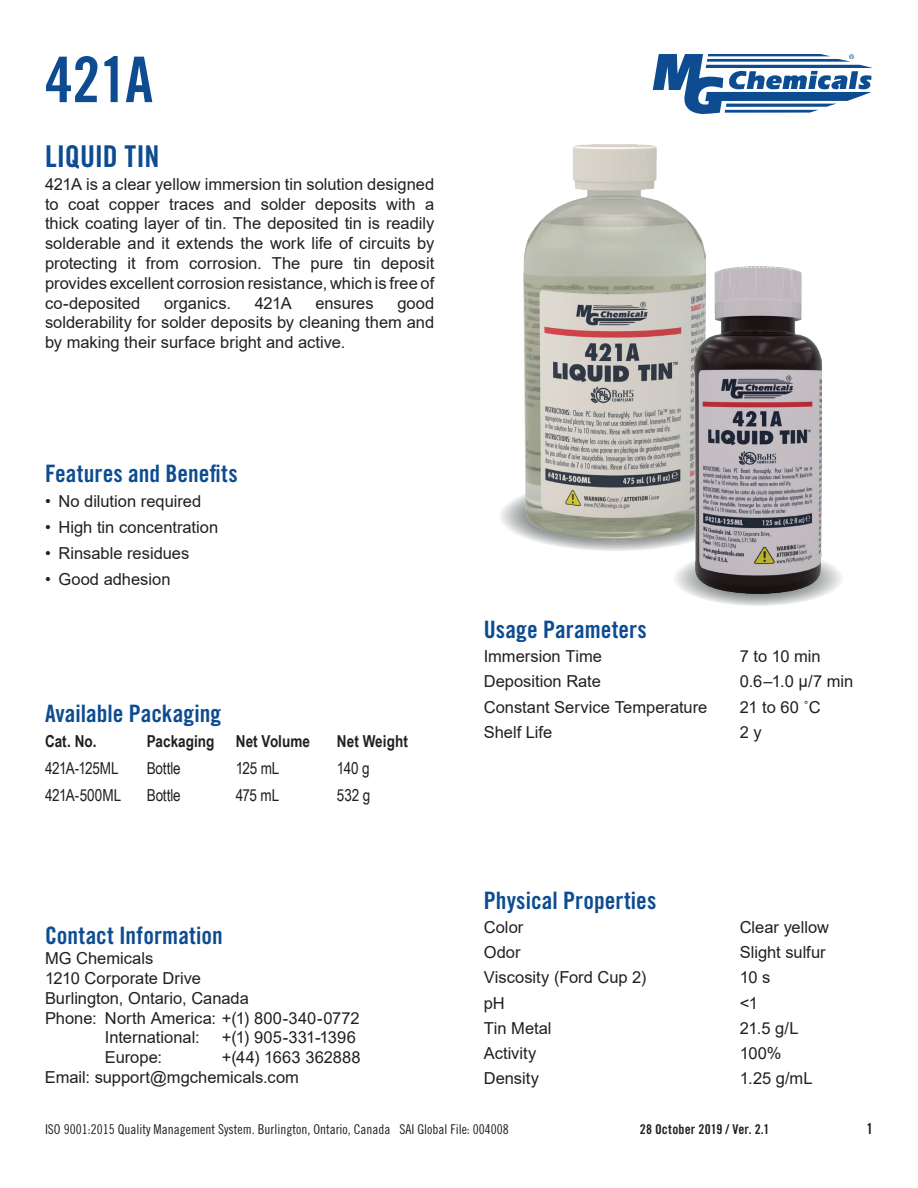
<style>
.page{position:relative;width:918px;height:1188px;background:#fff}
.page>*{position:absolute;margin:0;border:0;box-sizing:border-box;transform-origin:0 0}
.t1{font:63px "Trade Gothic Bold Cond Twenty";color:#0d4c91}
.t2{font:30px "Trade Gothic Bold Cond Twenty";letter-spacing:-.01em;color:#0d4c91}
.t3{font:24px "Trade Gothic Bold Cond Twenty";letter-spacing:.005em;color:#0d4c91}
.t4{font:16.5px/19.8px "Arial";color:#231f20;text-align:justify}
.t5{font:16.5px "Arial Narrow";letter-spacing:-.01em;color:#231f20}
.t6{font:700 16.5px "Arial Narrow";letter-spacing:.005em;color:#231f20}
.t7{font:16.5px "Arial Narrow";letter-spacing:-.03em;color:#231f20}
.t8{font:15px "Trade Gothic Bold Cond Twenty";color:#231f20}
.t9{font:13.5px "Trade Gothic Cond Eighteen";color:#231f20}
.t10{font:13.5px "Trade Gothic Bold Cond Twenty";letter-spacing:.015em;color:#231f20}
</style>
<div class="page">
<svg style="left:653px;top:54px;width:220px;height:60px"></svg>
<svg style="left:499px;top:481px;width:232px;height:70px;background:#ced0d0"></svg>
<svg style="left:673px;top:550px;width:171px;height:56px"></svg>
<img style="left:524px;top:144px;width:182px;height:397px">
<img style="left:695px;top:266px;width:127px;height:328px">
<h1 class="t1" style="left:45px;top:41px;width:110px">421A</h1>
<h2 class="t2" style="left:45px;top:138px;width:116px">LIQUID TIN</h2>
<p class="t4" style="left:45px;top:174px;width:391px">421A is a clear yellow immersion tin solution designed to coat copper traces and solder deposits with a thick coating layer of tin. The deposited tin is readily solderable and it extends the work life of circuits by protecting it from corrosion. The pure tin deposit provides excellent corrosion resistance, which is free of co‑deposited</p>
<p class="t4" style="left:164px;top:293px;width:69px">organics.</p>
<p class="t4" style="left:255px;top:293px;width:39px">421A</p>
<p class="t4" style="left:315px;top:293px;width:60px">ensures</p>
<p class="t4" style="left:45px;top:293px;width:391px;text-indent:352px">good solderability for solder deposits by cleaning them and by making their surface bright and active.</p>
<h3 class="t3" style="left:45px;top:459px;width:194px">Features and Benefits</h3>
<p class="t4" style="left:45px;top:492px;width:158px">• No dilution required</p>
<p class="t4" style="left:45px;top:517px;width:175px">• High tin concentration</p>
<p class="t4" style="left:45px;top:543px;width:146px">• Rinsable residues</p>
<p class="t4" style="left:45px;top:569px;width:127px">• Good adhesion</p>
<h3 class="t3" style="left:45px;top:699px;width:178px">Available Packaging</h3>
<p class="t6" style="left:45px;top:728px;width:53px">Cat. No.</p>
<p class="t6" style="left:147px;top:728px;width:69px">Packaging</p>
<p class="t6" style="left:236px;top:728px;width:76px">Net Volume</p>
<p class="t6" style="left:337px;top:728px;width:72px">Net Weight</p>
<p class="t7" style="left:45px;top:756px;width:75px">421A-125ML</p>
<p class="t5" style="left:147px;top:756px;width:36px">Bottle</p>
<p class="t5" style="left:236px;top:756px;width:45px">125 mL</p>
<p class="t5" style="left:337px;top:756px;width:34px">140 g</p>
<p class="t5" style="left:45px;top:783px;width:78px">421A-500ML</p>
<p class="t5" style="left:147px;top:783px;width:36px">Bottle</p>
<p class="t5" style="left:236px;top:783px;width:45px">475 mL</p>
<p class="t5" style="left:337px;top:783px;width:35px">532 g</p>
<h3 class="t3" style="left:45px;top:921px;width:179px">Contact Information</h3>
<p class="t4" style="left:45px;top:948px;width:110px">MG Chemicals</p>
<p class="t4" style="left:45px;top:968px;width:158px">1210 Corporate Drive</p>
<p class="t4" style="left:45px;top:988px;width:205px">Burlington, Ontario, Canada</p>
<p class="t4" style="left:45px;top:1008px;width:316px">Phone: North America: +(1) 800-340-0772</p>
<p class="t4" style="left:105px;top:1028px;width:96px">International:</p>
<p class="t4" style="left:222px;top:1028px;width:136px">+(1) 905-331-1396</p>
<p class="t4" style="left:105px;top:1047px;width:58px">Europe:</p>
<p class="t4" style="left:45px;top:1047px;width:317px;text-indent:177px">+(44) 1663 362888<br>Email: support@mgchemicals.com</p>
<h3 class="t3" style="left:484px;top:615px;width:165px">Usage Parameters</h3>
<p class="t4" style="left:484px;top:646px;width:120px">Immersion Time</p>
<p class="t4" style="left:740px;top:646px;width:82px">7 to 10 min</p>
<p class="t4" style="left:484px;top:672px;width:119px">Deposition Rate</p>
<p class="t4" style="left:740px;top:672px;width:115px">0.6–1.0 µ/7 min</p>
<p class="t4" style="left:484px;top:697px;width:225px">Constant Service Temperature</p>
<p class="t4" style="left:740px;top:697px;width:82px">21 to 60 ˚C</p>
<p class="t4" style="left:484px;top:722px;width:70px">Shelf Life</p>
<p class="t4" style="left:740px;top:722px;width:24px">2 y</p>
<h3 class="t3" style="left:484px;top:886px;width:174px">Physical Properties</h3>
<p class="t4" style="left:484px;top:917px;width:41px">Color</p>
<p class="t4" style="left:740px;top:917px;width:91px">Clear yellow</p>
<p class="t4" style="left:484px;top:942px;width:38px">Odor</p>
<p class="t4" style="left:740px;top:942px;width:87px">Slight sulfur</p>
<p class="t4" style="left:484px;top:967px;width:164px">Viscosity (Ford Cup 2)</p>
<p class="t4" style="left:740px;top:967px;width:32px">10 s</p>
<p class="t4" style="left:484px;top:993px;width:23px">pH</p>
<p class="t4" style="left:740px;top:993px;width:20px">&lt;1</p>
<p class="t4" style="left:484px;top:1018px;width:69px">Tin Metal</p>
<p class="t4" style="left:740px;top:1018px;width:60px">21.5 g/L</p>
<p class="t4" style="left:484px;top:1043px;width:54px">Activity</p>
<p class="t4" style="left:740px;top:1043px;width:43px">100%</p>
<p class="t4" style="left:484px;top:1069px;width:57px">Density</p>
<p class="t4" style="left:740px;top:1069px;width:74px">1.25 g/mL</p>
<p class="t9" style="left:45px;top:1121px;width:465px">ISO 9001:2015 Quality Management System. Burlington, Ontario, Canada SAI Global File: 004008</p>
<p class="t10" style="left:640px;top:1121px;width:131px">28 October 2019 / Ver. 2.1</p>
<p class="t8" style="left:866px;top:1120px;width:8px">1</p>
</div>
